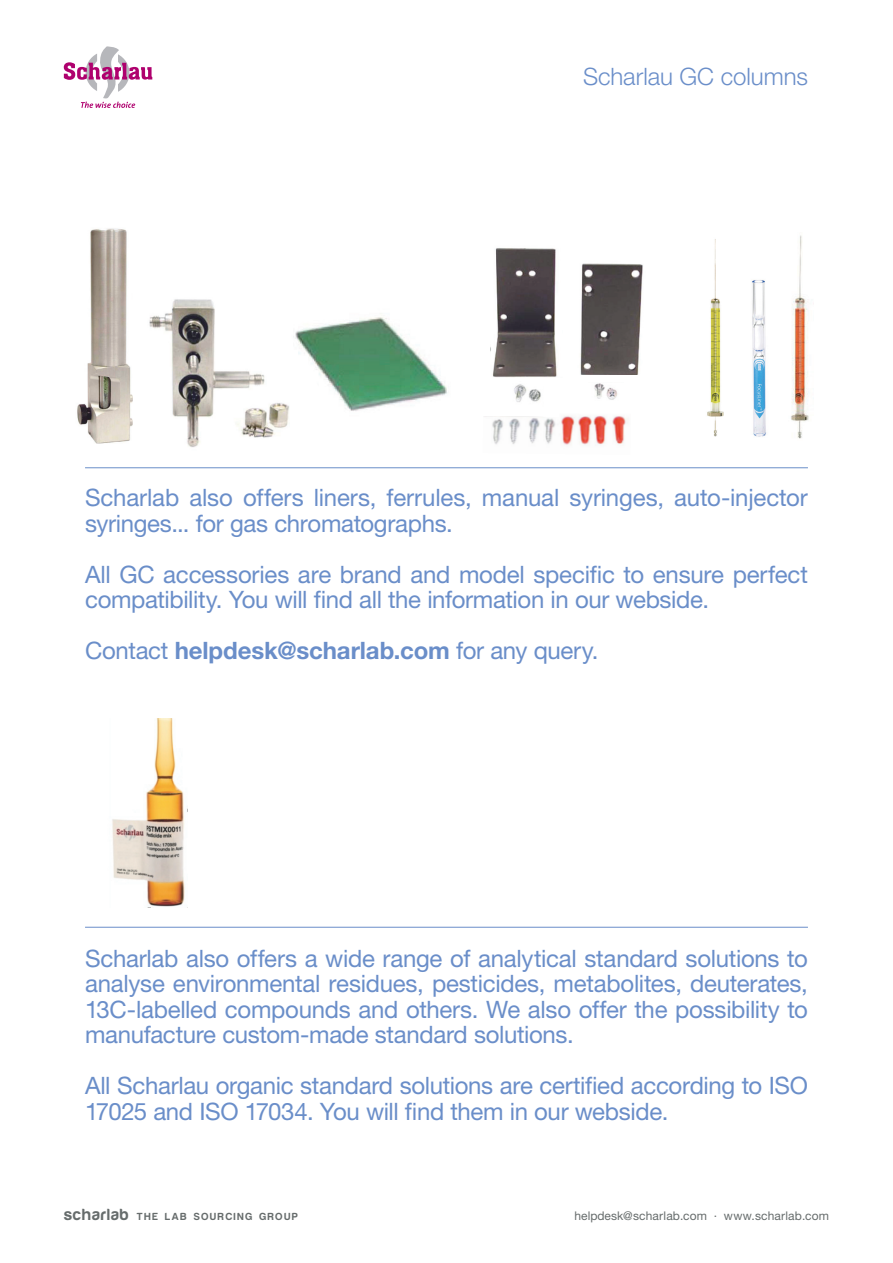
<style>
.page{position:relative;width:893px;height:1263px;background:#fff}
.page>*{position:absolute;margin:0;border:0;box-sizing:border-box;transform-origin:0 0}
.t1{font:24px/25.5px "Helvetica Neue LT Std";letter-spacing:-.015em;color:#6a8ec9}
.t2{font:700 24px "Helvetica Neue LT Std";letter-spacing:-.005em;color:#6a8ec9}
.t3{font:300 24px "Helvetica Neue LT Std";letter-spacing:-.005em;color:#6a8ec9}
.t4{font:12px "Helvetica Neue LT Std";letter-spacing:.015em;color:#666c6c}
.t5{font:700 10.5px "Harabara Mais Bold Harabara Mais";letter-spacing:.12em;color:#666c6c}
.s1{font-weight:400}
.s2{font-size:16.5px}
</style>
<div class="page">
<svg style="left:64px;top:46px;width:88px;height:62px"></svg>
<img style="left:297px;top:317px;width:150px;height:94px">
<img style="left:112px;top:719px;width:76px;height:189px">
<img style="left:791px;top:235px;width:18px;height:204px">
<img style="left:752px;top:280px;width:14px;height:157px">
<img style="left:707px;top:239px;width:17px;height:198px">
<img style="left:514px;top:384px;width:27px;height:18px">
<img style="left:490px;top:248px;width:67px;height:130px">
<img style="left:580px;top:263px;width:63px;height:112px">
<img style="left:594px;top:383px;width:24px;height:17px">
<img style="left:484px;top:415px;width:144px;height:30px">
<img style="left:149px;top:299px;width:148px;height:148px">
<img style="left:77px;top:228px;width:56px;height:216px">
<hr style="left:85px;top:467px;width:723px;height:1px;background:#6a8ec9">
<hr style="left:85px;top:927px;width:723px;height:1px;background:#6a8ec9">
<p class="t3" style="left:583px;top:62px;width:226px">Scharlau GC columns</p>
<p class="t1" style="left:85px;top:485px;width:724px">Scharlab also offers liners, ferrules, manual syringes, auto-injector syringes... for gas chromatographs.</p>
<p class="t1" style="left:85px;top:561px;width:724px">All GC accessories are brand and model specific to ensure perfect compatibility. You will find all the information in our webside.</p>
<p class="t2" style="left:85px;top:636px;width:515px"><span class="s1">Contact</span> helpdesk@scharlab.com <span class="s1">for any query.</span></p>
<p class="t1" style="left:85px;top:945px;width:724px;text-align:justify">Scharlab also offers a wide range of analytical standard solutions to analyse environmental residues, pesticides, metabolites, deuterates, 13C-labelled compounds and others. We also offer the possibility to manufacture custom-made standard solutions.</p>
<p class="t1" style="left:85px;top:1073px;width:724px">All Scharlau organic standard solutions are certified according to ISO<br>17025 and ISO 17034. You will find them in our webside.</p>
<p class="t5" style="left:64px;top:1210px;width:236px"><span class="s2">scharlab</span> THE LAB SOURCING GROUP</p>
<p class="t4" style="left:575px;top:1209px;width:256px">helpdesk@scharlab.com · www.scharlab.com</p>
</div>
